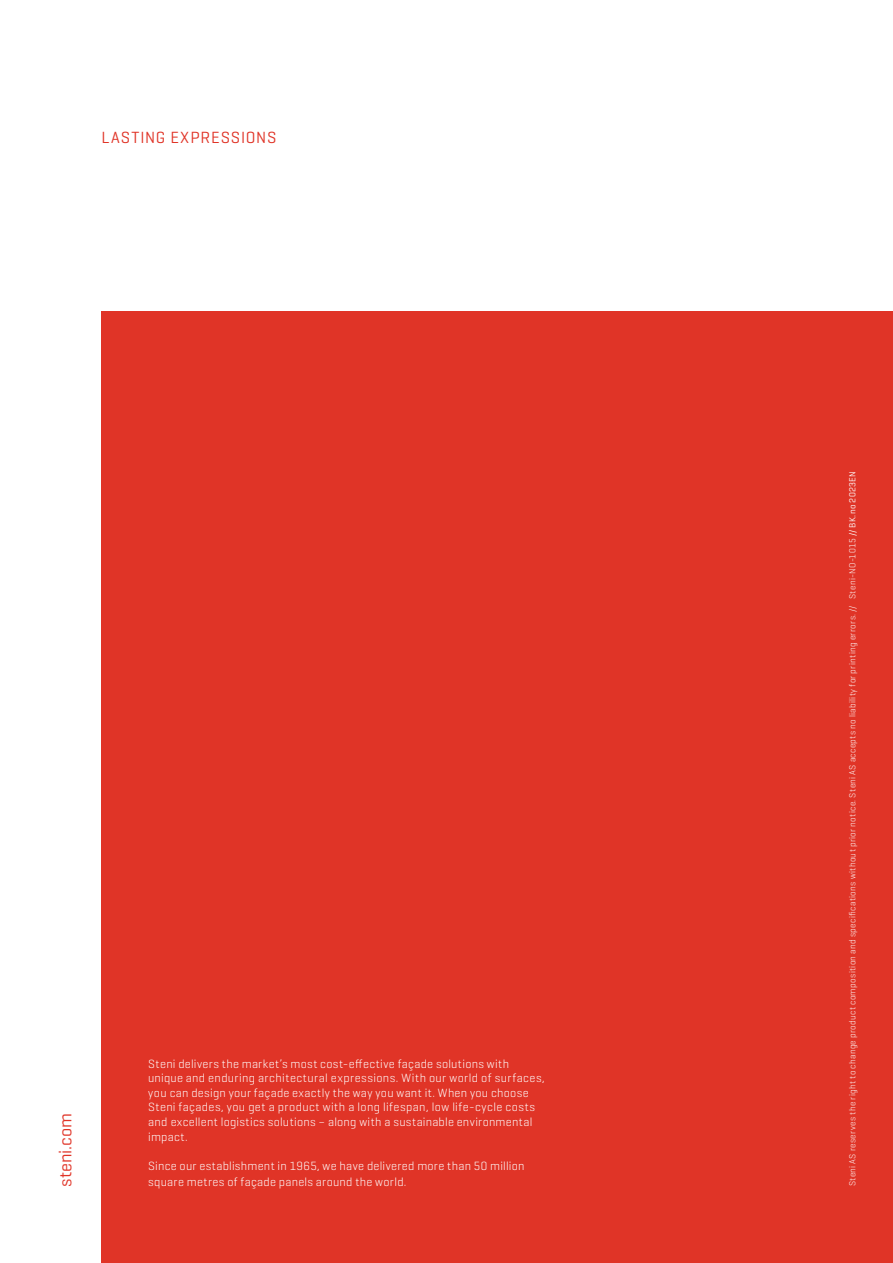
<style>
.page{position:relative;width:893px;height:1263px;background:#fff}
.page>*{position:absolute;margin:0;border:0;box-sizing:border-box;transform-origin:0 0}
.t1{font:18px "Geogrotesque";color:#e03427}
.t2{font:16.5px "Geogrotesque";letter-spacing:.055em;color:#e03427}
.t3{font:300 12.15px/14.5px "Geogrotesque";letter-spacing:.025em;color:#fff}
.t4{font:300 9px "Geogrotesque";letter-spacing:.035em;color:#fff}
.s1{font-weight:400}
</style>
<div class="page">
<div style="left:101px;top:311px;width:792px;height:952px;background:#e03427"></div>
<h2 class="t2" style="left:101px;top:127px;width:176px">LASTING EXPRESSIONS</h2>
<h1 class="t1" style="left:54px;top:1187px;width:75px;rotate:-90deg">steni.com</h1>
<p class="t3" style="left:148px;top:1056px;width:398px">Steni delivers the market’s most cost-effective façade solutions with unique and enduring architectural expressions. With our world of surfaces, you can design your façade exactly the way you want it. When you choose Steni façades, you get a product with a long lifespan, low life-cycle costs and excellent logistics solutions – along with a sustainable environmental impact.</p>
<p class="t3" style="left:148px;top:1158px;width:378px">Since our establishment in 1965, we have delivered more than 50 million</p>
<p class="t3" style="left:148px;top:1174px;width:260px">square metres of façade panels around the world.</p>
<p class="t4" style="left:847px;top:1186px;width:717px;rotate:-90deg">Steni AS reserves the right to change product composition and specifications without prior notice. Steni AS accepts no liability for printing errors. // Steni-NO-1015 <span class="s1">// BK.no 2023EN</span></p>
</div>
